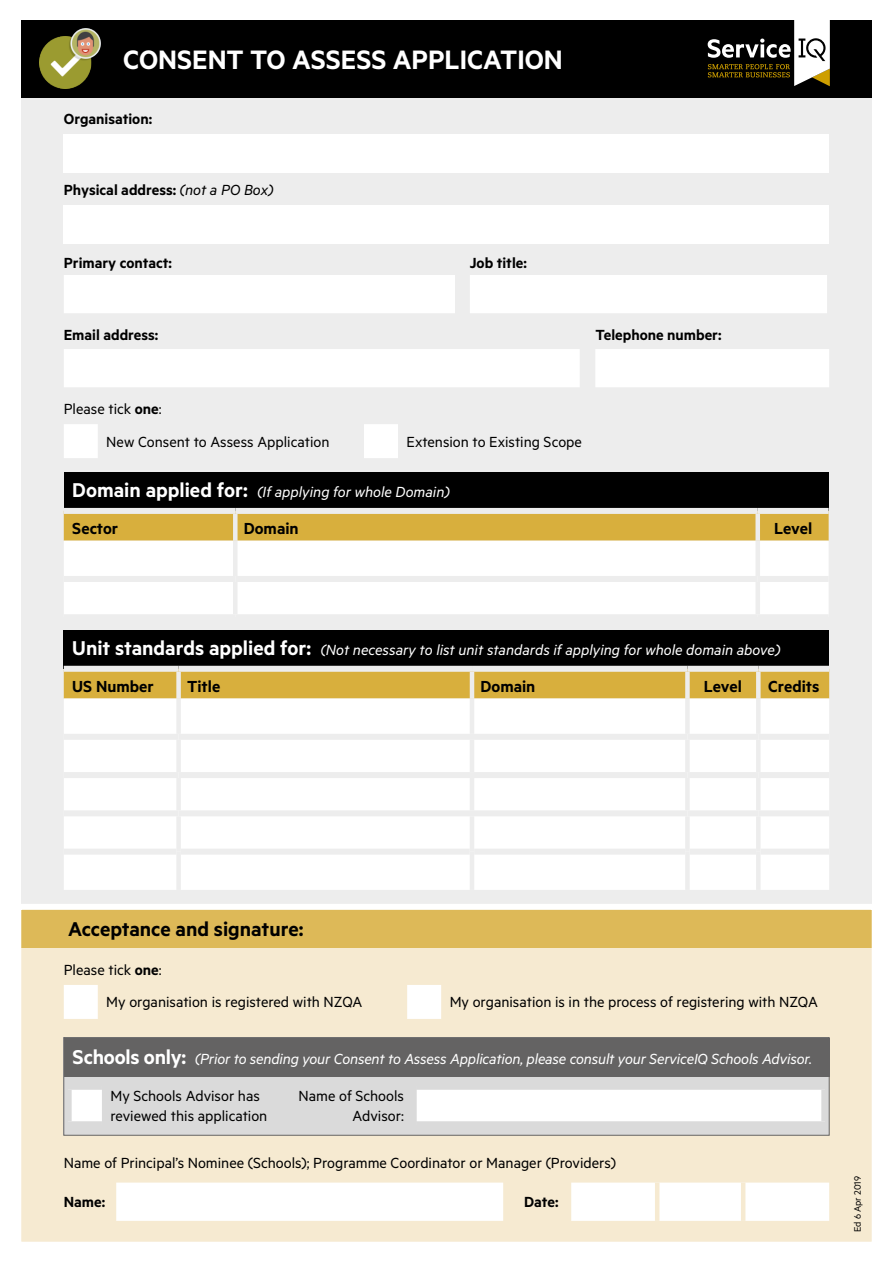
<style>
.page{position:relative;width:893px;height:1263px;background:#fff}
.page>*{position:absolute;margin:0;border:0;box-sizing:border-box;transform-origin:0 0}
.t1{font:600 30px "Metric";color:#fff}
.t2{font:600 22.5px "Metric";color:#000}
.t3{font:600 18px "Metric";color:#000}
.t4{font:16.5px/32.5px "Metric";color:#000}
.t5{font:italic 16.5px "Metric";letter-spacing:-.01em;color:#fff}
.t6{font:600 16.5px "Metric";color:#000}
.t7{font:10.5px "Metric";color:#000}
.s1{font-weight:400;font-style:italic}
.s2{font-weight:600}
.s3{font-weight:600;font-style:normal;font-size:22.5px}
</style>
<div class="page">
<div style="left:21px;top:21px;width:851px;height:1221px;background:#ededed"></div>
<svg style="left:21px;top:904px;width:851px;height:338px;background:#f1e2bd"></svg>
<div style="left:64px;top:134px;width:765px;height:39px;background:#fff"></div>
<div style="left:64px;top:205px;width:765px;height:38px;background:#fff"></div>
<div style="left:64px;top:275px;width:763px;height:38px;background:#fff"></div>
<div style="left:64px;top:349px;width:765px;height:38px;background:#fff"></div>
<svg style="left:64px;top:424px;width:334px;height:34px"></svg>
<div style="left:64px;top:473px;width:765px;height:38px;background:#000"></div>
<div style="left:64px;top:514px;width:765px;height:27px;background:#d8af3d"></div>
<div style="left:64px;top:541px;width:765px;height:73px;background:#fff"></div>
<div style="left:64px;top:508px;width:171px;height:6px;background:#ededed"></div>
<div style="left:235px;top:508px;width:523px;height:6px;background:#ededed"></div>
<div style="left:758px;top:508px;width:71px;height:6px;background:#ededed"></div>
<div style="left:233px;top:514px;width:5px;height:27px;background:#ededed"></div>
<div style="left:755px;top:514px;width:5px;height:27px;background:#ededed"></div>
<div style="left:233px;top:541px;width:5px;height:35px;background:#ededed"></div>
<div style="left:755px;top:541px;width:5px;height:35px;background:#ededed"></div>
<div style="left:233px;top:582px;width:5px;height:32px;background:#ededed"></div>
<div style="left:755px;top:582px;width:5px;height:32px;background:#ededed"></div>
<div style="left:64px;top:576px;width:171px;height:6px;background:#ededed"></div>
<div style="left:235px;top:576px;width:523px;height:6px;background:#ededed"></div>
<div style="left:758px;top:576px;width:71px;height:6px;background:#ededed"></div>
<div style="left:64px;top:630px;width:765px;height:39px;background:#000"></div>
<div style="left:64px;top:672px;width:765px;height:26px;background:#d8af3d"></div>
<div style="left:64px;top:698px;width:765px;height:192px;background:#fff"></div>
<div style="left:64px;top:666px;width:115px;height:6px;background:#ededed"></div>
<div style="left:179px;top:666px;width:293px;height:6px;background:#ededed"></div>
<div style="left:472px;top:666px;width:215px;height:6px;background:#ededed"></div>
<div style="left:687px;top:666px;width:71px;height:6px;background:#ededed"></div>
<div style="left:758px;top:666px;width:71px;height:6px;background:#ededed"></div>
<div style="left:64px;top:849px;width:112px;height:6px;background:#ededed"></div>
<div style="left:181px;top:849px;width:289px;height:6px;background:#ededed"></div>
<div style="left:474px;top:849px;width:211px;height:6px;background:#ededed"></div>
<div style="left:690px;top:849px;width:66px;height:6px;background:#ededed"></div>
<div style="left:761px;top:849px;width:68px;height:6px;background:#ededed"></div>
<div style="left:176px;top:672px;width:5px;height:26px;background:#ededed"></div>
<hr style="left:470px;top:672px;width:4px;height:26px;background:#ededed">
<div style="left:176px;top:698px;width:5px;height:36px;background:#ededed"></div>
<hr style="left:470px;top:698px;width:4px;height:36px;background:#ededed">
<div style="left:176px;top:740px;width:5px;height:32px;background:#ededed"></div>
<hr style="left:470px;top:740px;width:4px;height:32px;background:#ededed">
<div style="left:176px;top:778px;width:5px;height:32px;background:#ededed"></div>
<hr style="left:470px;top:778px;width:4px;height:32px;background:#ededed">
<div style="left:176px;top:816px;width:5px;height:36px;background:#ededed"></div>
<hr style="left:470px;top:816px;width:4px;height:36px;background:#ededed">
<div style="left:176px;top:852px;width:5px;height:38px;background:#ededed"></div>
<hr style="left:470px;top:852px;width:4px;height:38px;background:#ededed">
<div style="left:756px;top:672px;width:5px;height:26px;background:#ededed"></div>
<div style="left:756px;top:698px;width:5px;height:36px;background:#ededed"></div>
<div style="left:756px;top:740px;width:5px;height:32px;background:#ededed"></div>
<div style="left:756px;top:778px;width:5px;height:32px;background:#ededed"></div>
<div style="left:756px;top:816px;width:5px;height:36px;background:#ededed"></div>
<div style="left:756px;top:852px;width:5px;height:38px;background:#ededed"></div>
<div style="left:685px;top:672px;width:5px;height:26px;background:#ededed"></div>
<div style="left:685px;top:698px;width:5px;height:36px;background:#ededed"></div>
<div style="left:685px;top:740px;width:5px;height:32px;background:#ededed"></div>
<div style="left:685px;top:778px;width:5px;height:32px;background:#ededed"></div>
<div style="left:685px;top:816px;width:5px;height:36px;background:#ededed"></div>
<div style="left:685px;top:852px;width:5px;height:38px;background:#ededed"></div>
<div style="left:64px;top:734px;width:115px;height:6px;background:#ededed"></div>
<div style="left:179px;top:734px;width:293px;height:6px;background:#ededed"></div>
<div style="left:472px;top:734px;width:215px;height:6px;background:#ededed"></div>
<div style="left:687px;top:734px;width:71px;height:6px;background:#ededed"></div>
<div style="left:758px;top:734px;width:71px;height:6px;background:#ededed"></div>
<div style="left:64px;top:772px;width:115px;height:6px;background:#ededed"></div>
<div style="left:179px;top:772px;width:293px;height:6px;background:#ededed"></div>
<div style="left:472px;top:772px;width:215px;height:6px;background:#ededed"></div>
<div style="left:687px;top:772px;width:71px;height:6px;background:#ededed"></div>
<div style="left:758px;top:772px;width:71px;height:6px;background:#ededed"></div>
<div style="left:64px;top:810px;width:115px;height:6px;background:#ededed"></div>
<div style="left:179px;top:810px;width:293px;height:6px;background:#ededed"></div>
<div style="left:472px;top:810px;width:215px;height:6px;background:#ededed"></div>
<div style="left:687px;top:810px;width:71px;height:6px;background:#ededed"></div>
<div style="left:758px;top:810px;width:71px;height:6px;background:#ededed"></div>
<div style="left:64px;top:1037px;width:765px;height:98px;background:#dadada"></div>
<div style="left:64px;top:1038px;width:766px;height:38px;background:#646363"></div>
<svg style="left:72px;top:1090px;width:749px;height:31px"></svg>
<div style="left:63px;top:1037px;width:767px;height:98px;border:1px solid #646363"></div>
<svg style="left:116px;top:1182px;width:713px;height:39px;background:#fdfcf9"></svg>
<hr style="left:655px;top:1182px;width:4px;height:39px;background:#f6ead1">
<hr style="left:741px;top:1182px;width:4px;height:39px;background:#f6ead1">
<div style="left:21px;top:20px;width:851px;height:78px;background:#000"></div>
<svg style="left:708px;top:20px;width:122px;height:66px"></svg>
<img style="left:40px;top:28px;width:61px;height:60px">
<h1 class="t1" style="left:123px;top:42px;width:441px">CONSENT TO ASSESS APPLICATION</h1>
<p class="t6" style="left:64px;top:109px;width:90px">Organisation:</p>
<p class="t6" style="left:64px;top:180px;width:211px">Physical address: <span class="s1">(not a PO Box)</span></p>
<p class="t6" style="left:64px;top:253px;width:110px">Primary contact:</p>
<p class="t6" style="left:470px;top:253px;width:59px">Job title:</p>
<p class="t6" style="left:64px;top:325px;width:96px">Email address:</p>
<p class="t6" style="left:595px;top:325px;width:128px">Telephone number:</p>
<p class="t4" style="left:106px;top:392px;width:225px;text-indent:-43px">Please tick <span class="s2">one</span>:<br>New Consent to Assess Application</p>
<p class="t4" style="left:406px;top:424px;width:177px">Extension to Existing Scope</p>
<p class="t5" style="left:72px;top:482px;width:379px"><span class="s3">Domain applied for:</span> (If applying for whole Domain)</p>
<p class="t3" style="left:72px;top:517px;width:47px">Sector</p>
<p class="t3" style="left:244px;top:517px;width:56px">Domain</p>
<p class="t3" style="left:774px;top:517px;width:40px">Level</p>
<p class="t5" style="left:72px;top:640px;width:710px"><span class="s3">Unit standards applied for:</span> (Not necessary to list unit standards if applying for whole domain above)</p>
<p class="t3" style="left:72px;top:675px;width:83px">US Number</p>
<p class="t3" style="left:187px;top:675px;width:35px">Title</p>
<p class="t3" style="left:480px;top:675px;width:56px">Domain</p>
<p class="t3" style="left:704px;top:675px;width:40px">Level</p>
<p class="t3" style="left:768px;top:675px;width:53px">Credits</p>
<h2 class="t2" style="left:68px;top:916px;width:237px">Acceptance and signature:</h2>
<p class="t4" style="left:106px;top:953px;width:258px;text-indent:-43px">Please tick <span class="s2">one</span>:<br>My organisation is registered with NZQA</p>
<p class="t4" style="left:450px;top:985px;width:370px">My organisation is in the process of registering with NZQA</p>
<p class="t5" style="left:73px;top:1050px;width:741px"><span class="s3">Schools only:</span> (Prior to sending your Consent to Assess Application, please consult your ServiceIQ Schools Advisor.</p>
<p class="t4" style="left:110px;top:1085px;width:158px;line-height:19.8px">My Schools Advisor has reviewed this application</p>
<p class="t4" style="left:299px;top:1085px;width:107px;line-height:19.8px;text-align:right">Name of Schools<br>Advisor:</p>
<p class="t4" style="left:64px;top:1146px;width:554px">Name of Principal’s Nominee (Schools); Programme Coordinator or Manager (Providers)</p>
<p class="t6" style="left:64px;top:1192px;width:43px">Name:</p>
<p class="t6" style="left:524px;top:1192px;width:36px">Date:</p>
<p class="t7" style="left:851px;top:1232px;width:58px;rotate:-90deg">Ed 6 Apr 2019</p>
</div>
